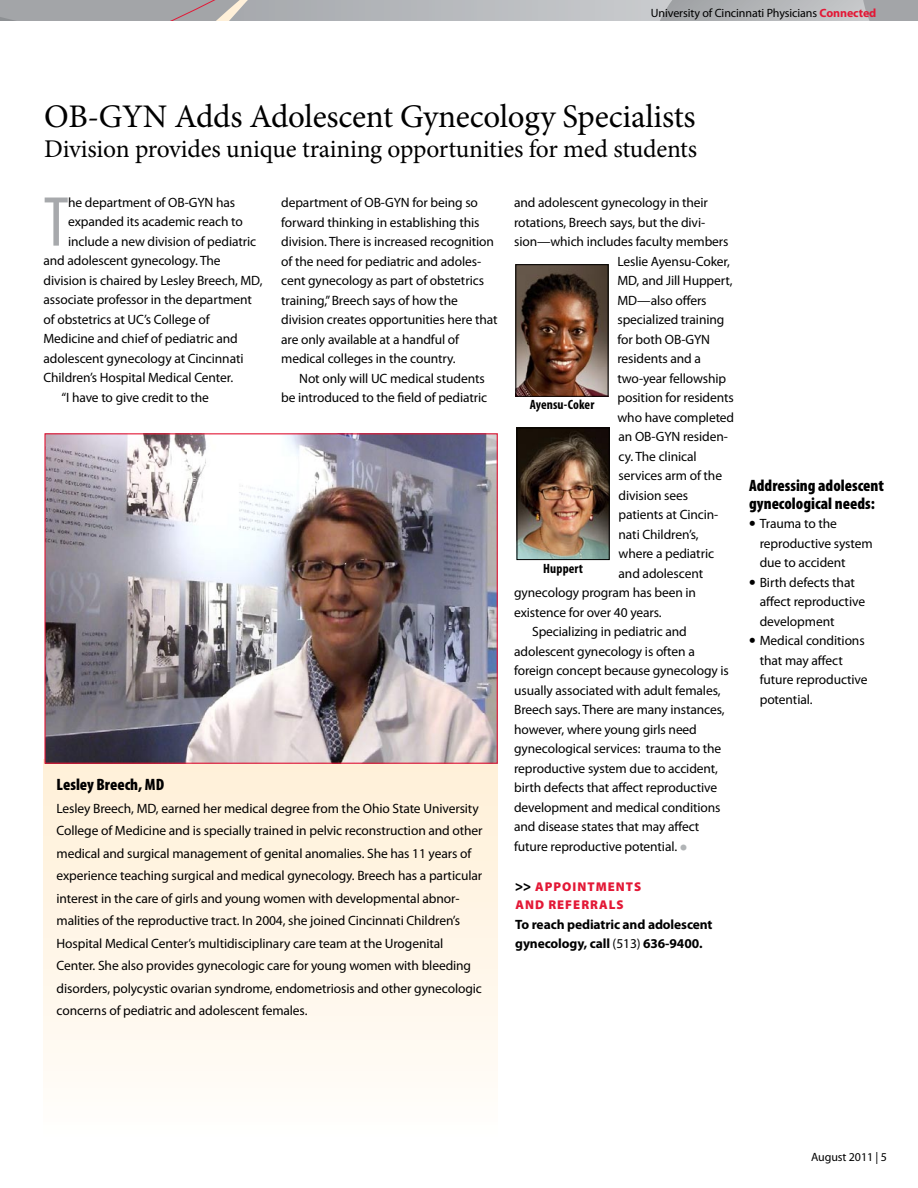
<style>
.page{position:relative;width:918px;height:1188px;background:#fff}
.page>*{position:absolute;margin:0;border:0;box-sizing:border-box;transform-origin:0 0}
.t1{font:condensed 71.4px "Myriad Pro";color:#a7a9ac}
.t2{font:33px "Minion Pro";letter-spacing:-.01em;color:#000}
.t3{font:25.5px "Minion Pro";letter-spacing:-.01em;color:#000}
.t4{font:900 condensed 16.5px/18px "Myriad Pro";color:#000}
.t5{font:13.5px/19.5px "Myriad Pro";letter-spacing:-.01em;color:#000}
.t6{font:700 13.5px/19.5px "Myriad Pro";letter-spacing:-.01em;color:#000}
.t7{font:700 condensed 13.5px "Myriad Pro";letter-spacing:.01em;color:#000}
.t8{font:900 12.75px/18px "Myriad Pro";letter-spacing:.08em;color:#e31836}
.t9{font:12px "Myriad Pro";letter-spacing:-.01em;color:#000}
.s1{font-weight:700;color:#e31836}
.s2{font-weight:900;font-size:21px;color:#b1b4b6}
.s3{font-weight:400}
.s4{font-size:15px;color:#000}
.s5{font-weight:900;font-size:18px}
</style>
<div class="page">
<svg style="left:0;top:0;width:918px;height:21px;background:#b1b2b5"></svg>
<div style="left:43px;top:760px;width:454px;height:428px;background:linear-gradient(to bottom,#ffefd6,#fff)"></div>
<img style="left:46px;top:435px;width:450px;height:327px">
<div style="left:44px;top:433px;width:454px;height:331px;border:1px solid #e31836"></div>
<img style="left:517px;top:266px;width:89px;height:129px">
<div style="left:515px;top:264px;width:93px;height:133px;border:1px solid #000"></div>
<img style="left:519px;top:430px;width:89px;height:128px">
<div style="left:517px;top:428px;width:93px;height:132px;border:1px solid #000"></div>
<p class="t9" style="left:651px;top:5px;width:227px">University of Cincinnati Physicians <span class="s1">Connected</span></p>
<h2 class="t2" style="left:44px;top:94px;width:653px">OB-GYN Adds Adolescent Gynecology Specialists</h2>
<h3 class="t3" style="left:44px;top:132px;width:654px">Division provides unique training opportunities for med students</h3>
<p class="t5" style="left:281px;top:193px;width:218px">department of OB-GYN for being so forward thinking in establishing this division. There is increased recognition of the need for pediatric and adoles&shy;cent gynecology as part of obstetrics training,” Breech says of how the division creates opportunities here that are only available at a handful of medical colleges in the country.</p>
<p class="t5" style="left:281px;top:368px;width:208px;text-align:right">Not only will UC medical students<br>be introduced to the field of pediatric</p>
<h1 class="t1" style="left:44px;top:179px;width:27px">T</h1>
<p class="t5" style="left:68px;top:192px;width:169px">he department of OB-GYN has</p>
<p class="t5" style="left:514px;top:193px;width:195px">and adolescent gynecology in their</p>
<p class="t5" style="left:514px;top:212px;width:193px">rotations, Breech says, but the divi-</p>
<p class="t5" style="left:514px;top:232px;width:216px">sion—which includes faculty members</p>
<p class="t5" style="left:617px;top:251px;width:114px">Leslie Ayensu-Coker,</p>
<p class="t5" style="left:617px;top:271px;width:117px">MD, and Jill Huppert,</p>
<p class="t5" style="left:617px;top:290px;width:91px">MD—also offers</p>
<p class="t5" style="left:617px;top:310px;width:108px">specialized training</p>
<p class="t5" style="left:617px;top:329px;width:94px">for both OB-GYN</p>
<p class="t5" style="left:617px;top:349px;width:85px">residents and a</p>
<p class="t5" style="left:617px;top:368px;width:110px">two-year fellowship</p>
<p class="t5" style="left:617px;top:388px;width:118px">position for residents</p>
<p class="t5" style="left:617px;top:407px;width:118px">who have completed</p>
<p class="t5" style="left:619px;top:427px;width:111px">an OB-GYN residen-</p>
<p class="t5" style="left:619px;top:446px;width:80px">cy. The clinical</p>
<p class="t5" style="left:619px;top:466px;width:105px">services arm of the</p>
<p class="t5" style="left:619px;top:485px;width:71px">division sees</p>
<p class="t5" style="left:619px;top:505px;width:101px">patients at Cincin-</p>
<p class="t5" style="left:619px;top:524px;width:82px">nati Children’s,</p>
<p class="t5" style="left:619px;top:544px;width:97px">where a pediatric</p>
<p class="t5" style="left:619px;top:563px;width:86px">and adolescent</p>
<p class="t5" style="left:514px;top:583px;width:184px">gynecology program has been in</p>
<p class="t5" style="left:514px;top:602px;width:149px">existence for over 40 years.</p>
<p class="t5" style="left:532px;top:622px;width:156px">Specializing in pediatric and</p>
<p class="t5" style="left:514px;top:641px;width:182px">adolescent gynecology is often a</p>
<p class="t5" style="left:514px;top:661px;width:216px">foreign concept because gynecology is</p>
<p class="t5" style="left:514px;top:680px;width:208px">usually associated with adult females,</p>
<p class="t5" style="left:514px;top:700px;width:212px">Breech says. There are many instances,</p>
<p class="t5" style="left:514px;top:719px;width:184px">however, where young girls need</p>
<p class="t5" style="left:514px;top:739px;width:209px">gynecological services: trauma to the</p>
<p class="t5" style="left:514px;top:758px;width:205px">reproductive system due to accident,</p>
<p class="t5" style="left:514px;top:778px;width:205px">birth defects that affect reproductive</p>
<p class="t5" style="left:514px;top:797px;width:208px">development and medical conditions</p>
<p class="t5" style="left:514px;top:817px;width:187px">and disease states that may affect</p>
<p class="t5" style="left:514px;top:836px;width:175px">future reproductive potential. <span class="s2">•</span></p>
<p class="t5" style="left:68px;top:212px;width:176px">expanded its academic reach to</p>
<p class="t5" style="left:68px;top:231px;width:190px">include a new division of pediatric</p>
<p class="t5" style="left:44px;top:251px;width:179px">and adolescent gynecology. The</p>
<p class="t5" style="left:44px;top:270px;width:220px">division is chaired by Lesley Breech, MD,</p>
<p class="t5" style="left:44px;top:290px;width:210px">associate professor in the department</p>
<p class="t5" style="left:44px;top:309px;width:168px">of obstetrics at UC’s College of</p>
<p class="t5" style="left:44px;top:329px;width:196px">Medicine and chief of pediatric and</p>
<p class="t5" style="left:44px;top:348px;width:202px">adolescent gynecology at Cincinnati</p>
<p class="t5" style="left:44px;top:368px;width:191px">Children’s Hospital Medical Center.</p>
<p class="t5" style="left:62px;top:387px;width:149px">“I have to give credit to the</p>
<p class="t7" style="left:530px;top:396px;width:66px">Ayensu-Coker</p>
<p class="t7" style="left:543px;top:560px;width:42px">Huppert</p>
<p class="t4" style="left:57px;top:775px;width:109px">Lesley Breech, MD</p>
<p class="t5" style="left:57px;top:797px;width:428px;line-height:22.5px">Lesley Breech, MD, earned her medical degree from the Ohio State University College of Medicine and is specially trained in pelvic reconstruction and other medical and surgical management of genital anomalies. She has 11 years of experience teaching surgical and medical gynecology. Breech has a particular interest in the care of girls and young women with developmental abnor&shy;malities of the reproductive tract. In 2004, she joined Cincinnati Children’s Hospital Medical Center’s multidisciplinary care team at the Urogenital Center. She also provides gynecologic care for young women with bleeding disorders, polycystic ovarian syndrome, endometriosis and other gynecologic concerns of pediatric and adolescent females.</p>
<p class="t8" style="left:515px;top:877px;width:127px;text-indent:47px">OINTMENTS<br>AND REFERRALS</p>
<p class="t6" style="left:515px;top:914px;width:199px">To reach pediatric and adolescent gynecology, call <span class="s3">(513)</span> 636-9400.</p>
<p class="t8" style="left:515px;top:877px;width:30px"><span class="s4">&gt;&gt;</span> APP</p>
<p class="t4" style="left:749px;top:476px;width:136px">Addressing adolescent gynecological needs:</p>
<p class="t5" style="left:760px;top:514px;width:114px;text-indent:-10px"><span class="s5">•</span> Trauma to the reproductive system due to accident</p>
<p class="t5" style="left:760px;top:572px;width:107px;text-indent:-10px"><span class="s5">•</span> Birth defects that affect reproductive development</p>
<p class="t5" style="left:760px;top:631px;width:109px;text-indent:-10px"><span class="s5">•</span> Medical conditions that may affect future reproductive potential.</p>
<p class="t9" style="left:811px;top:1150px;width:77px">August 2011 | 5</p>
</div>
